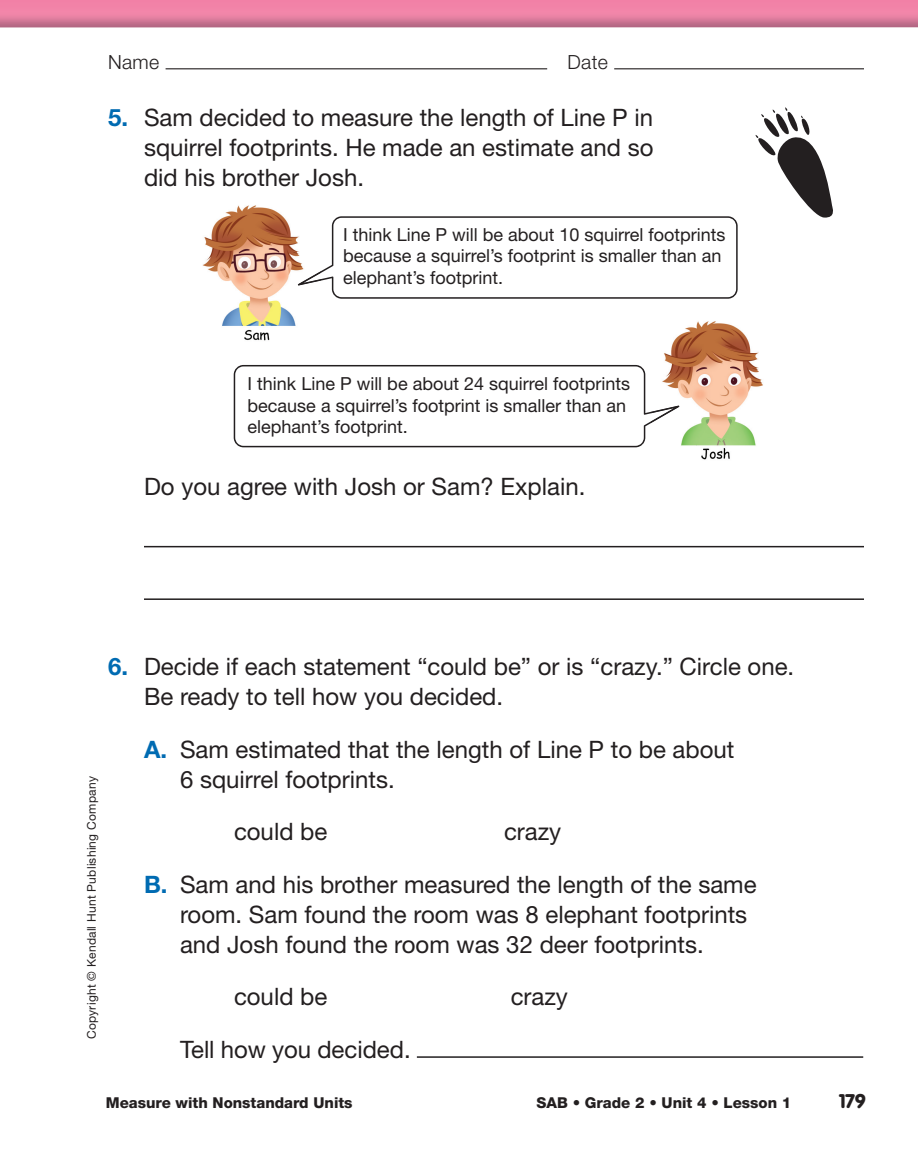
<style>
.page{position:relative;width:918px;height:1176px;background:#fff}
.page>*{position:absolute;margin:0;border:0;box-sizing:border-box;transform-origin:0 0}
.t1{font:24px/30px "Helvetica Neue";color:#231f20}
.t2{font:300 19.5px "Helvetica Neue";letter-spacing:.02em;color:#231f20}
.t3{font:900 19.5px "VAG Rounded Std";color:#231f20}
.t4{font:18px/21.6px "Helvetica Neue";color:#231f20}
.t5{font:800 15px "Helvetica Neue";color:#231f20}
.t6{font:12px "Helvetica Neue";letter-spacing:.02em;color:#231f20}
.s1{font-weight:700;color:#006bb2}
</style>
<div class="page">
<div style="left:0;top:0;width:918px;height:13px;background:#f282a7"></div>
<img style="left:0;top:13px;width:918px;height:15px">
<hr style="left:166px;top:68px;width:381px;height:1px;background:#231f20">
<hr style="left:614px;top:68px;width:250px;height:1px;background:#231f20">
<hr style="left:144px;top:545px;width:720px;height:2px;background:#231f20">
<hr style="left:144px;top:598px;width:720px;height:1px;background:#231f20">
<hr style="left:417px;top:1055px;width:446px;height:2px;background:#231f20">
<svg style="left:755px;top:107px;width:78px;height:111px"></svg>
<svg style="left:321px;top:216px;width:417px;height:82px"></svg>
<svg style="left:234px;top:365px;width:417px;height:82px"></svg>
<img style="left:202px;top:205px;width:102px;height:136px">
<img style="left:298px;top:271px;width:23px;height:14px">
<img style="left:662px;top:321px;width:101px;height:139px">
<img style="left:651px;top:405px;width:28px;height:18px">
<p class="t2" style="left:108px;top:55px;width:53px">Name</p>
<p class="t2" style="left:567px;top:55px;width:42px">Date</p>
<p class="t1" style="left:144px;top:104px;width:511px;text-align:justify;text-indent:-36px"><span class="s1">5.</span> Sam decided to measure the length of Line P in squirrel footprints. He made an estimate and so did his brother Josh.</p>
<p class="t4" style="left:343px;top:225px;width:384px">I think Line P will be about 10 squirrel footprints because a squirrel’s footprint is smaller than an elephant’s footprint.</p>
<p class="t4" style="left:248px;top:374px;width:384px">I think Line P will be about 24 squirrel footprints because a squirrel’s footprint is smaller than an elephant’s footprint.</p>
<p class="t1" style="left:144px;top:473px;width:443px">Do you agree with Josh or Sam? Explain.</p>
<p class="t6" style="left:87px;top:1038px;width:264px;rotate:-90deg">Copyright © Kendall Hunt Publishing Company</p>
<p class="t1" style="left:144px;top:653px;width:652px;text-indent:-36px"><span class="s1">6.</span> Decide if each statement “could be” or is “crazy.” Circle one.<br>Be ready to tell how you decided.</p>
<p class="t1" style="left:180px;top:736px;width:556px;text-indent:-36px"><span class="s1">A.</span> Sam estimated that the length of Line P to be about<br>6 squirrel footprints.</p>
<p class="t1" style="left:234px;top:818px;width:95px">could be</p>
<p class="t1" style="left:144px;top:807px;width:614px;line-height:52.5px;text-indent:360px">crazy<br><span class="s1">B.</span> Sam and his brother measured the length of the same</p>
<p class="t1" style="left:180px;top:901px;width:569px">room. Sam found the room was 8 elephant footprints and Josh found the room was 32 deer footprints.</p>
<p class="t1" style="left:234px;top:983px;width:95px">could be</p>
<p class="t1" style="left:511px;top:983px;width:59px">crazy</p>
<p class="t1" style="left:180px;top:1036px;width:232px">Tell how you decided.</p>
<p class="t5" style="left:106px;top:1097px;width:248px">Measure with Nonstandard Units</p>
<p class="t5" style="left:537px;top:1097px;width:256px">SAB • Grade 2 • Unit 4 • Lesson 1</p>
<p class="t3" style="left:839px;top:1092px;width:28px">179</p>
</div>
